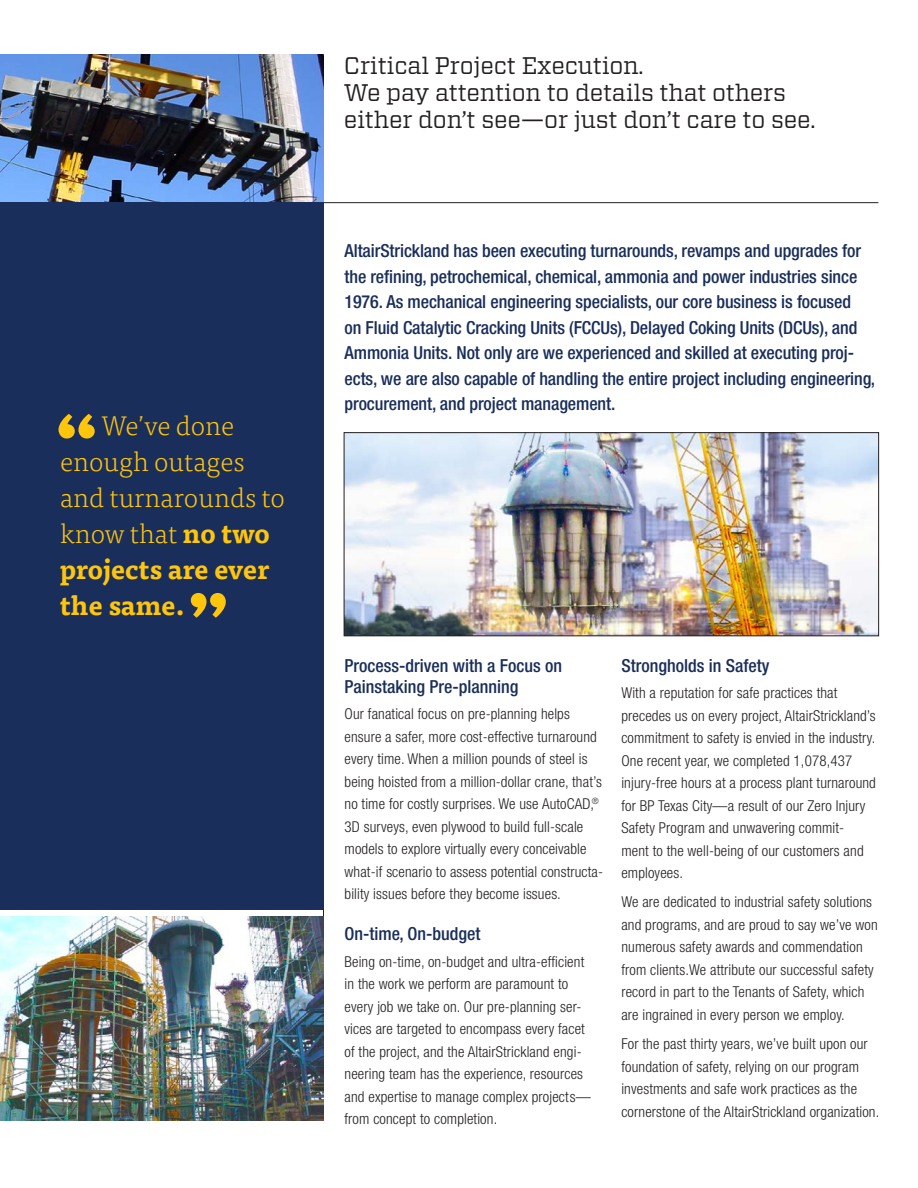
<style>
.page{position:relative;width:918px;height:1188px;background:#fff}
.page>*{position:absolute;margin:0;border:0;box-sizing:border-box;transform-origin:0 0}
.t1{font:300 27px/36px "Tisa OT";color:#fec50d}
.t2{font:24px/27px "Vitesse";letter-spacing:-.01em;color:#231f20}
.t3{font:500 condensed 18px/25.5px "Helvetica Neue";letter-spacing:-.005em;color:#192e5a}
.t4{font:300 condensed 15px/22.5px "Helvetica Neue";letter-spacing:.01em;color:#231f20}
.s1{font-weight:700}
</style>
<div class="page">
<hr style="left:323px;top:54px;width:1px;height:1066px;background:#231f20">
<hr style="left:0;top:202px;width:878px;height:1px;background:#231f20">
<img style="left:346px;top:434px;width:531px;height:200px">
<div style="left:344px;top:432px;width:535px;height:204px;border:1px solid #231f20"></div>
<img style="left:0;top:54px;width:323px;height:148px">
<div style="left:0;top:202px;width:324px;height:708px;background:#192e5a"></div>
<img style="left:0;top:917px;width:323px;height:203px">
<svg style="left:59px;top:414px;width:36px;height:25px"></svg>
<svg style="left:191px;top:593px;width:35px;height:25px"></svg>
<h1 class="t1" style="left:60px;top:408px;width:226px;text-indent:41px">We’ve done enough outages and turnarounds to know that <span class="s1">no two projects are ever the same.</span></h1>
<h2 class="t2" style="left:344px;top:51px;width:473px">Critical Project Execution.<br>We pay attention to details that others either don’t see—or just don’t care to see.</h2>
<p class="t3" style="left:345px;top:238px;width:532px">AltairStrickland has been executing turnarounds, revamps and upgrades for the refining, petrochemical, chemical, ammonia and power industries since 1976. As mechanical engineering specialists, our core business is focused<br>on Fluid Catalytic Cracking Units (FCCUs), Delayed Coking Units (DCUs), and Ammonia Units. Not only are we experienced and skilled at executing proj&shy;ects, we are also capable of handling the entire project including engineering, procurement, and project management.</p>
<p class="t3" style="left:345px;top:655px;width:219px;line-height:21px">Process-driven with a Focus on<br>Painstaking Pre-planning</p>
<p class="t4" style="left:345px;top:702px;width:260px">Our fanatical focus on pre-planning helps ensure a safer, more cost-effective turnaround every time. When a million pounds of steel is being hoisted from a million-dollar crane, that’s no time for costly surprises. We use AutoCAD,<sup>® </sup>3D surveys, even plywood to build full-scale models to explore virtually every conceivable what-if scenario to assess potential constructa&shy;bility issues before they become issues.</p>
<p class="t3" style="left:345px;top:921px;width:137px">On-time, On-budget</p>
<p class="t4" style="left:345px;top:950px;width:248px">Being on-time, on-budget and ultra-efficient in the work we perform are paramount to every job we take on. Our pre-planning ser&shy;vices are targeted to encompass every facet of the project, and the AltairStrickland engi&shy;neering team has the experience, resources and expertise to manage complex projects— from concept to completion.</p>
<p class="t3" style="left:621px;top:653px;width:149px">Strongholds in Safety</p>
<p class="t4" style="left:621px;top:681px;width:256px">With a reputation for safe practices that precedes us on every project, AltairStrickland’s commitment to safety is envied in the industry.<br>One recent year, we completed 1,078,437 injury-free hours at a process plant turnaround for BP Texas City—a result of our Zero Injury Safety Program and unwavering commit-<br>ment to the well-being of our customers and employees.</p>
<p class="t4" style="left:621px;top:891px;width:258px">We are dedicated to industrial safety solutions and programs, and are proud to say we’ve won numerous safety awards and commendation from clients.We attribute our successful safety record in part to the Tenants of Safety, which are ingrained in every person we employ.</p>
<p class="t4" style="left:621px;top:1032px;width:259px">For the past thirty years, we’ve built upon our foundation of safety, relying on our program investments and safe work practices as the cornerstone of the AltairStrickland organization.</p>
</div>
